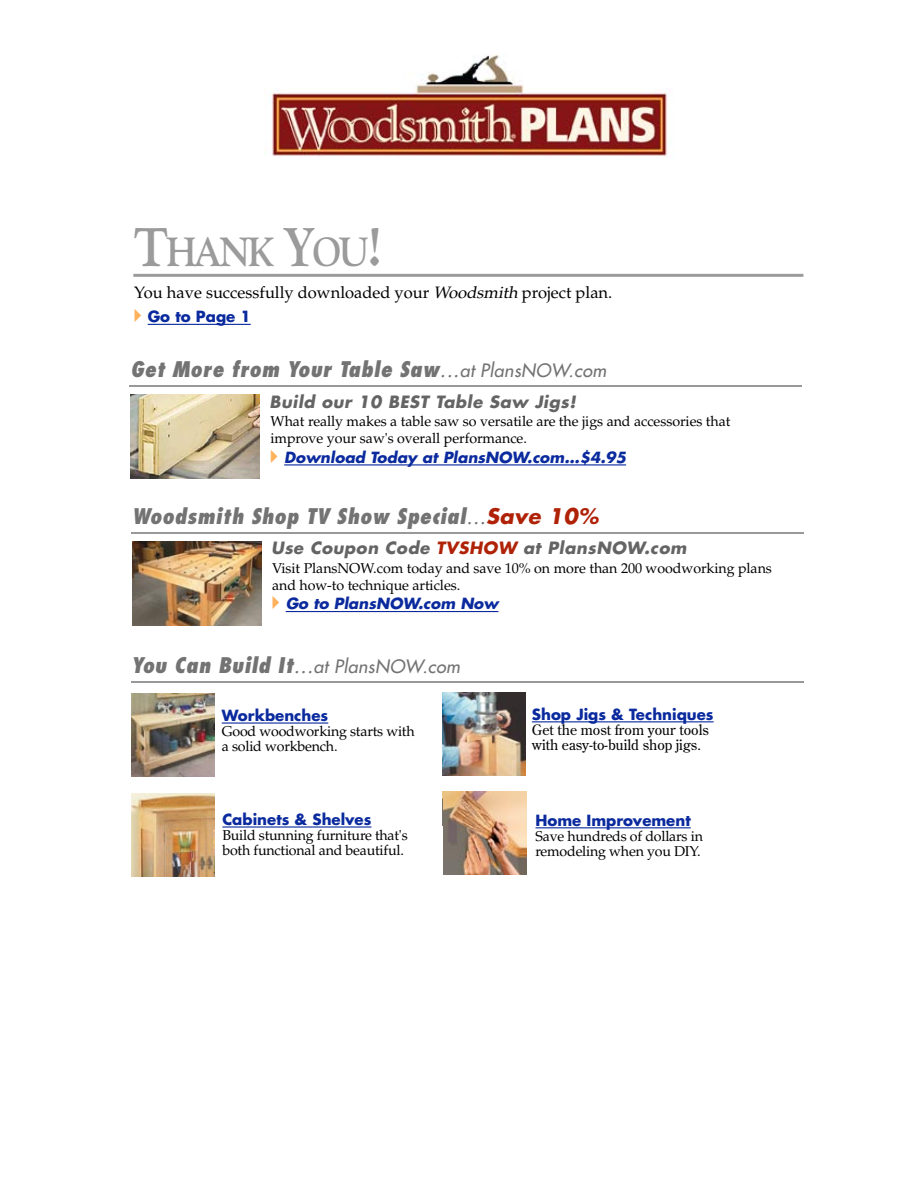
<style>
.page{position:relative;width:918px;height:1188px;background:#fff}
.page>*{position:absolute;margin:0;border:0;box-sizing:border-box;transform-origin:0 0}
.t1{font:700 40.5px "Goudy";letter-spacing:-.065em;color:#9b9b9b;scale:.9 1}
.t2{font:italic 800 condensed 21px "Futura";letter-spacing:.03em;color:#737373}
.t3{font:italic 18px "Futura";letter-spacing:.02em;color:#737373}
.t4{font:italic 700 16.5px "Futura";letter-spacing:.03em;color:#646464}
.t5{font:16.5px "Palatino";color:#010101}
.t6{font:700 15px "Futura";color:#0a2a9e}
.t7{font:italic 700 15px "Futura";color:#0a2a9e}
.t8{font:14.25px/15px "Palatino";letter-spacing:-.005em;color:#000}
.t9{font:14.25px/15px "Century Old Style";color:#000}
.s1{font-size:54px}
.s2{font-style:italic}
.s3{color:#ffb15c}
.s4{font-weight:400;font-stretch:normal}
.s5{font-weight:400;font-stretch:normal;font-size:18px}
.s6{font-weight:700;font-stretch:normal;color:#b02207}
.s7{color:#b02207}
.s8{font-weight:800;font-stretch:condensed;font-size:21px}
.s9{font-size:21px}
</style>
<div class="page">
<img style="left:272px;top:54px;width:395px;height:103px">
<hr style="left:133px;top:274px;width:670px;height:3px;background:#9b9b9b">
<hr style="left:148px;top:324px;width:103px;height:1px;background:#0a2a9e">
<hr style="left:286px;top:611px;width:212px;height:1px;background:#0a2a9e">
<img style="left:132px;top:542px;width:129px;height:84px">
<hr style="left:131px;top:532px;width:673px;height:2px;background:#999">
<img style="left:131px;top:793px;width:83px;height:83px">
<hr style="left:222px;top:722px;width:106px;height:2px;background:#0a2a9e">
<img style="left:442px;top:692px;width:83px;height:83px">
<hr style="left:532px;top:721px;width:182px;height:1px;background:#0a2a9e">
<hr style="left:222px;top:826px;width:149px;height:2px;background:#0a2a9e">
<hr style="left:536px;top:827px;width:155px;height:1px;background:#0a2a9e">
<img style="left:443px;top:791px;width:49px;height:34px">
<img style="left:444px;top:792px;width:83px;height:82px">
<hr style="left:131px;top:681px;width:673px;height:2px;background:#999">
<svg style="left:131px;top:693px;width:83px;height:83px"></svg>
<img style="left:132px;top:694px;width:82px;height:82px">
<hr style="left:284px;top:464px;width:342px;height:1px;background:#0a2a9e">
<img style="left:130px;top:395px;width:130px;height:84px">
<hr style="left:130px;top:385px;width:672px;height:2px;background:#999">
<h1 class="t1" style="left:133px;top:227px;width:279px"><span class="s1">T</span>HANK <span class="s1">Y</span>OU<span class="s1">!</span></h1>
<p class="t5" style="left:134px;top:283px;width:480px">You have successfully downloaded your <span class="s2">Woodsmith</span> project plan.</p>
<p class="t6" style="left:127px;top:306px;width:126px"><span class="s3">✔</span>Go to Page 1</p>
<h2 class="t2" style="left:130px;top:356px;width:477px">Get More from Your Table Saw<span class="s4">...</span><span class="s5">at PlansNOW.com</span></h2>
<p class="t4" style="left:269px;top:390px;width:308px">Build our 10 BEST Table Saw Jigs!</p>
<p class="t8" style="left:271px;top:413px;width:461px;line-height:17.1px">What really makes a table saw so versatile are the jigs and accessories that improve your saw's overall performance.</p>
<p class="t7" style="left:263px;top:447px;width:364px"><span class="s3">✔</span>Download Today at PlansNOW.com...$4.95</p>
<h2 class="t2" style="left:132px;top:502px;width:468px">Woodsmith Shop TV Show Special<span class="s4">...</span><span class="s6">Save 10%</span></h2>
<p class="t4" style="left:271px;top:536px;width:417px">Use Coupon Code <span class="s7">TVSHOW</span> at PlansNOW.com</p>
<p class="t8" style="left:272px;top:560px;width:501px;line-height:17.1px">Visit PlansNOW.com today and save 10% on more than 200 woodworking plans and how-to technique articles.</p>
<p class="t7" style="left:265px;top:593px;width:235px"><span class="s3">✔</span>Go to PlansNOW.com Now</p>
<p class="t3" style="left:131px;top:655px;width:330px"><span class="s8">You Can Build It</span><span class="s9">...</span>at PlansNOW.com</p>
<p class="t6" style="left:222px;top:705px;width:108px">Workbenches</p>
<p class="t8" style="left:222px;top:724px;width:194px">Good woodworking starts with a solid workbench.</p>
<p class="t6" style="left:222px;top:809px;width:151px">Cabinets &amp; Shelves</p>
<p class="t8" style="left:222px;top:828px;width:187px">Build stunning furniture that's both functional and beautiful.</p>
<p class="t6" style="left:532px;top:704px;width:183px">Shop Jigs &amp; Techniques</p>
<p class="t9" style="left:532px;top:722px;width:179px">Get the most from your tools with easy-to-build shop jigs.</p>
<p class="t6" style="left:536px;top:810px;width:157px">Home Improvement</p>
<p class="t8" style="left:536px;top:828px;width:169px">Save hundreds of dollars in remodeling when you DIY.</p>
</div>
